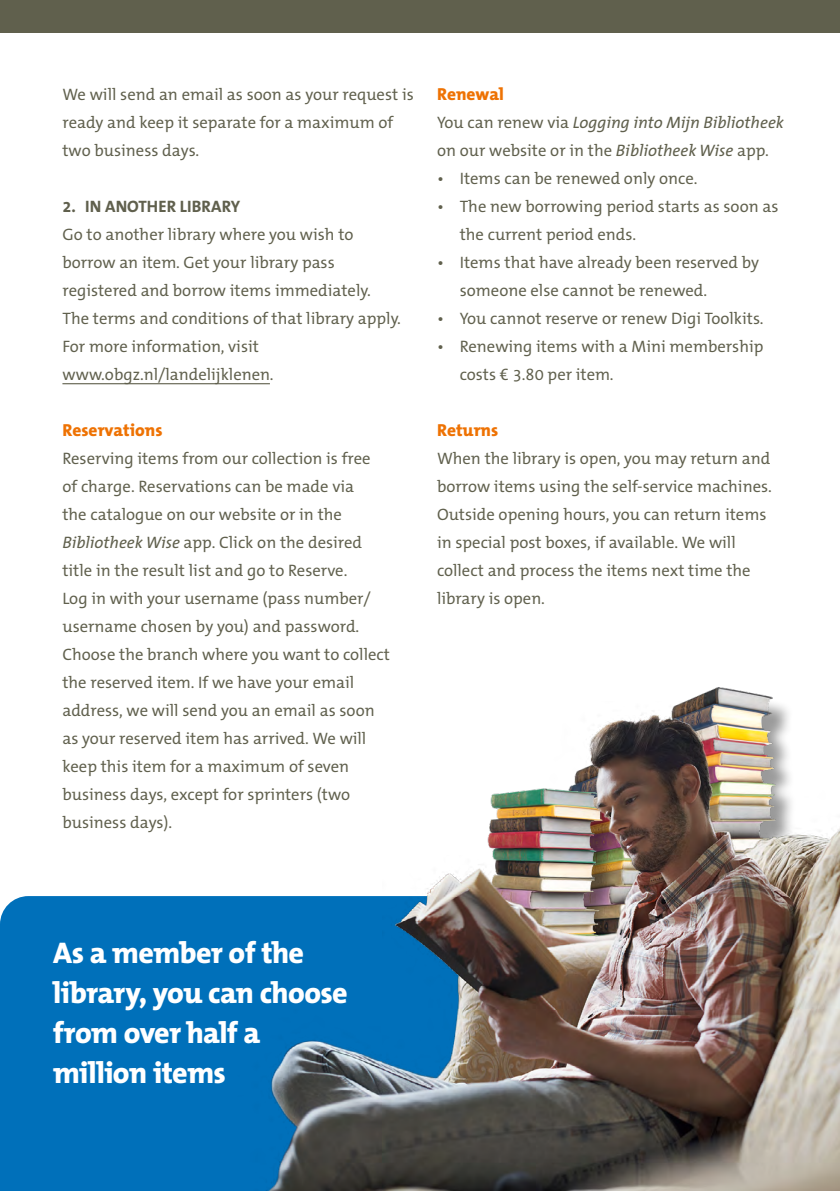
<style>
.page{position:relative;width:840px;height:1191px;background:#fff}
.page>*{position:absolute;margin:0;border:0;box-sizing:border-box;transform-origin:0 0}
.t1{font:800 30px/40px "The Mix";letter-spacing:-.02em;color:#fff}
.t2{font:800 17.4px "The Mix";color:#ee7203}
.t3{font:16.6px/28px "The Mix Office";color:#60604d}
.t4{font:italic 16.6px "The Mix";color:#60604d}
.t5{font:700 16.6px "The Mix Office";color:#60604d}
.s1{font-family:"The Mix";font-style:italic}
.s2{font-family:"The Mix Office";font-style:normal}
</style>
<div class="page">
<div style="left:0;top:0;width:839px;height:33px;background:#60604d"></div>
<hr style="left:62px;top:383px;width:208px;height:1px;background:#60604d">
<div style="left:0;top:896px;width:228px;height:295px;background:#0070ba"></div>
<img style="left:686px;top:687px;width:87px;height:14px">
<img style="left:228px;top:701px;width:611px;height:490px">
<p class="t3" style="left:62px;top:81px;width:352px">We will send an email as soon as your request is ready and keep it separate for a maximum of two business days.</p>
<p class="t5" style="left:62px;top:196px;width:179px">2. IN ANOTHER LIBRARY</p>
<p class="t3" style="left:62px;top:221px;width:340px">Go to another library where you wish to borrow an item. Get your library pass registered and borrow items immediately.<br>The terms and conditions of that library apply.<br>For more information, visit www.obgz.nl/landelijklenen.</p>
<p class="t2" style="left:62px;top:415px;width:102px">Reservations</p>
<p class="t3" style="left:62px;top:445px;width:329px">Reserving items from our collection is free<br>of charge. Reservations can be made via<br>the catalogue on our website or in the <span class="s1">Bibliotheek Wise</span> app. Click on the desired title in the result list and go to Reserve.<br>Log in with your username (pass number/ username chosen by you) and password.<br>Choose the branch where you want to collect the reserved item. If we have your email address, we will send you an email as soon as your reserved item has arrived. We will keep this item for a maximum of seven business days, except for sprinters (two business days).</p>
<p class="t2" style="left:437px;top:79px;width:68px">Renewal</p>
<p class="t4" style="left:437px;top:109px;width:348px"><span class="s2">You can renew via</span> Logging into Mijn Bibliotheek</p>
<p class="t3" style="left:437px;top:137px;width:333px">on our website or in the <span class="s1">Bibliotheek Wise</span> app.</p>
<p class="t3" style="left:437px;top:165px;width:262px">• Items can be renewed only once.</p>
<p class="t3" style="left:459px;top:193px;width:320px;text-indent:-23px">• The new borrowing period starts as soon as the current period ends.</p>
<p class="t3" style="left:459px;top:249px;width:301px;text-indent:-23px">• Items that have already been reserved by someone else cannot be renewed.</p>
<p class="t3" style="left:437px;top:305px;width:328px">• You cannot reserve or renew Digi Toolkits.</p>
<p class="t3" style="left:459px;top:333px;width:305px;text-indent:-23px">• Renewing items with a Mini membership costs € 3.80 per item.</p>
<p class="t2" style="left:437px;top:415px;width:63px">Returns</p>
<p class="t3" style="left:437px;top:445px;width:336px">When the library is open, you may return and borrow items using the self-service machines.<br>Outside opening hours, you can return items in special post boxes, if available. We will collect and process the items next time the library is open.</p>
<h1 class="t1" style="left:53px;top:931px;width:296px">As a member of the library, you can choose from over half a million items</h1>
</div>
